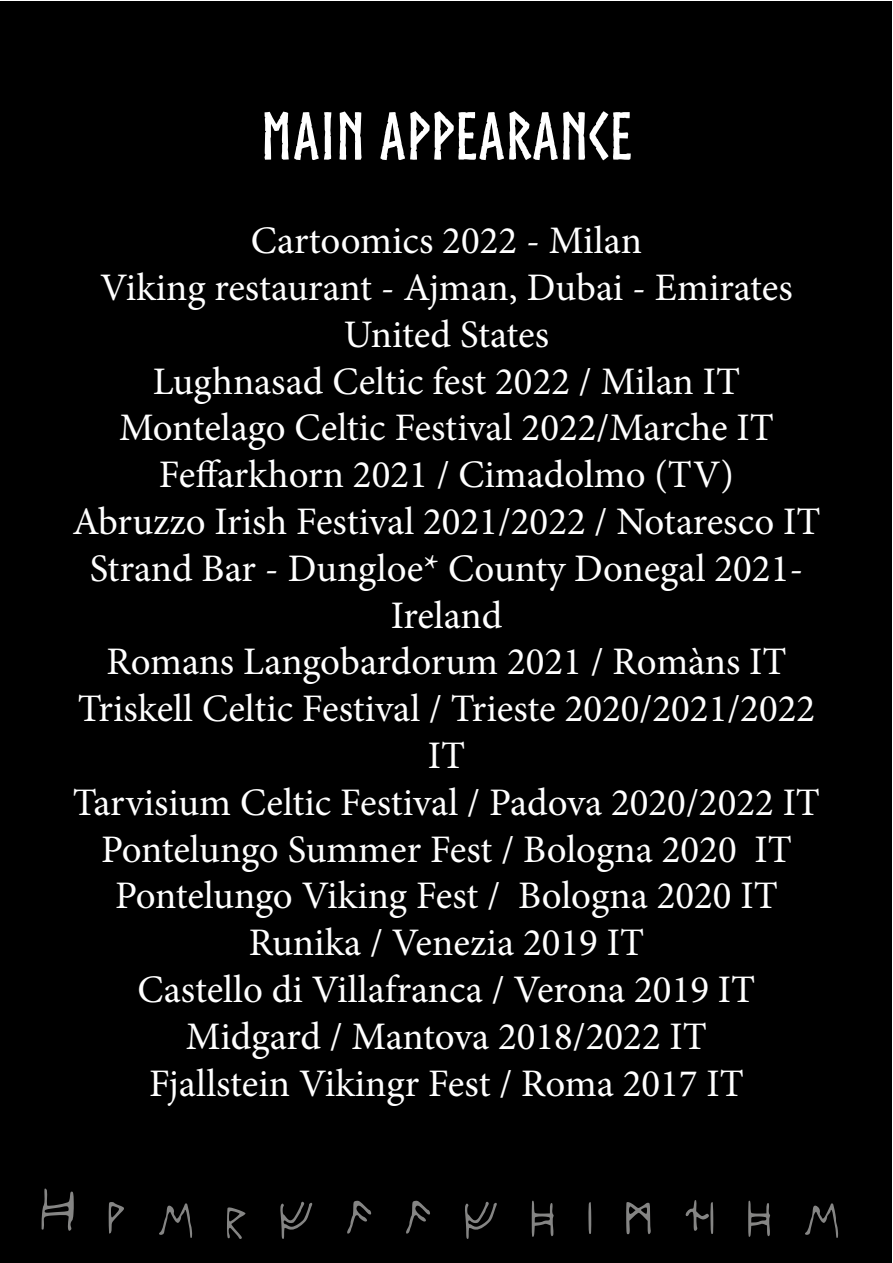
<style>
.page{position:relative;width:893px;height:1263px;background:#fff}
.page>*{position:absolute;margin:0;border:0;box-sizing:border-box;transform-origin:0 0}
.t1{font:79.35px "Ancient Runes";color:#858584}
.t2{font:700 64.5px "Norse";color:#fff}
.t3{font:39px/46.8px "Minion Pro";color:#fff;text-align:center}
</style>
<div class="page">
<div style="left:0;top:1px;width:891px;height:1261px;background:#000"></div>
<h2 class="t2" style="left:261px;top:101px;width:373px">MAIN APPEARANCE</h2>
<p class="t3" style="left:72px;top:217px;width:750px">Cartoomics 2022 - Milan<br>Viking restaurant - Ajman, Dubai - Emirates United States<br>Lughnasad Celtic fest 2022 / Milan IT Montelago Celtic Festival 2022/Marche IT Feffarkhorn 2021 / Cimadolmo (TV)<br>Abruzzo Irish Festival 2021/2022 / Notaresco IT Strand Bar - Dungloe* County Donegal 2021- Ireland<br>Romans Langobardorum 2021 / Romàns IT Triskell Celtic Festival / Trieste 2020/2021/2022<br>IT<br>Tarvisium Celtic Festival / Padova 2020/2022 IT Pontelungo Summer Fest / Bologna 2020 IT Pontelungo Viking Fest / Bologna 2020 IT Runika / Venezia 2019 IT<br>Castello di Villafranca / Verona 2019 IT Midgard / Mantova 2018/2022 IT<br>Fjallstein Vikingr Fest / Roma 2017 IT</p>
<h1 class="t1" style="left:41px;top:1170px;width:800px">H v e r f a a f h i m ni h e</h1>
</div>
